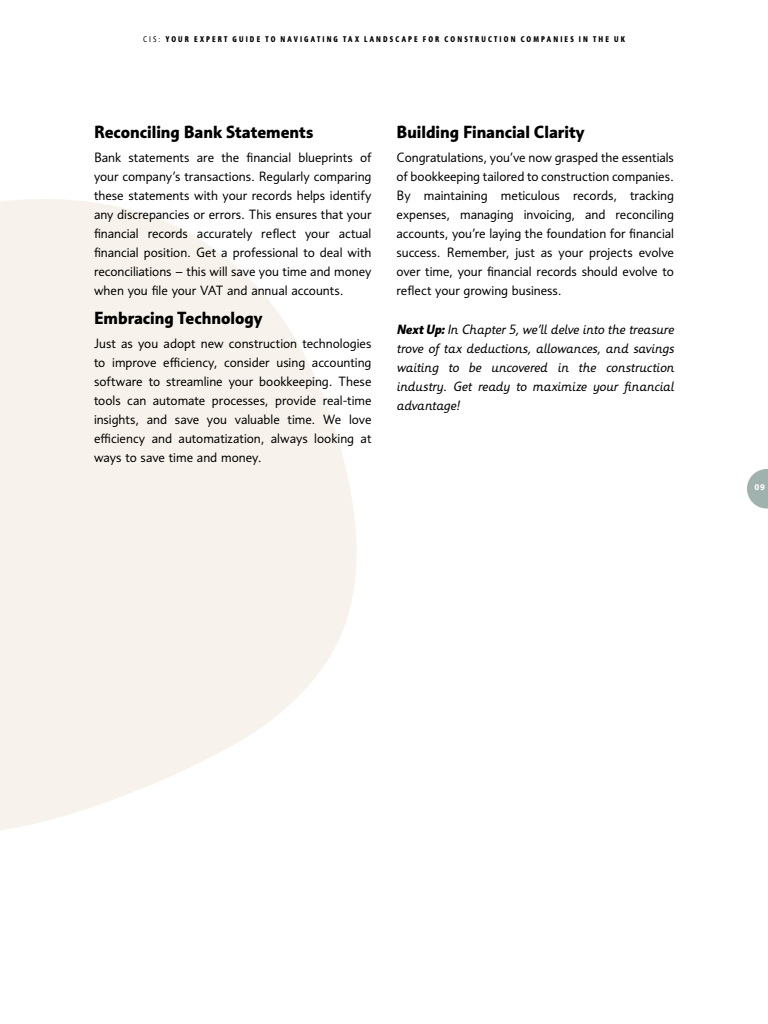
<style>
.page{position:relative;width:768px;height:1024px;background:#fff}
.page>*{position:absolute;margin:0;border:0;box-sizing:border-box;transform-origin:0 0}
.t1{font:700 17px "Informa Pro";color:#000}
.t2{font:13px/19px "Informa Pro";color:#000;text-align:justify}
.t3{font:italic 13px/19px "Informa Pro";letter-spacing:-.005em;color:#000;text-align:justify}
.t4{font:700 condensed 8px "Informa Pro";letter-spacing:.265em;color:#000}
.t5{font:700 8px "Informa Pro";color:#fff}
.s1{font-weight:400}
.s2{font-weight:700}
</style>
<div class="page">
<svg style="left:747px;top:469px;width:21px;height:39px"></svg>
<svg style="left:0;top:199px;width:356px;height:631px;fill:#f7f3ec"></svg>
<p class="t4" style="left:143px;top:34px;width:483px"><span class="s1">CIS:</span> YOUR EXPERT GUIDE TO NAVIGATING TAX LANDSCAPE FOR CONSTRUCTION COMPANIES IN THE UK</p>
<h1 class="t1" style="left:94px;top:122px;width:221px">Reconciling Bank Statements</h1>
<p class="t2" style="left:94px;top:148px;width:279px">Bank statements are the financial blueprints of your company’s transactions. Regularly comparing these statements with your records helps identify any discrepancies or errors. This ensures that your financial records accurately reflect your actual financial position. Get a professional to deal with reconciliations – this will save you time and money when you file your VAT and annual accounts.</p>
<h1 class="t1" style="left:94px;top:308px;width:170px">Embracing Technology</h1>
<p class="t2" style="left:94px;top:334px;width:279px">Just as you adopt new construction technologies to improve efficiency, consider using accounting software to streamline your bookkeeping. These tools can automate processes, provide real-time insights, and save you valuable time. We love efficiency and automatization, always looking at ways to save time and money.</p>
<h1 class="t1" style="left:396px;top:122px;width:190px">Building Financial Clarity</h1>
<p class="t2" style="left:396px;top:148px;width:279px">Congratulations, you’ve now grasped the essentials of bookkeeping tailored to construction companies.<br>By maintaining meticulous records, tracking expenses, managing invoicing, and reconciling accounts, you’re laying the foundation for financial success. Remember, just as your projects evolve over time, your financial records should evolve to reflect your growing business.</p>
<p class="t3" style="left:396px;top:320px;width:279px"><span class="s2">Next Up:</span> In Chapter 5, we’ll delve into the treasure trove of tax deductions, allowances, and savings waiting to be uncovered in the construction industry. Get ready to maximize your financial advantage!</p>
<p class="t5" style="left:755px;top:483px;width:12px">09</p>
</div>
